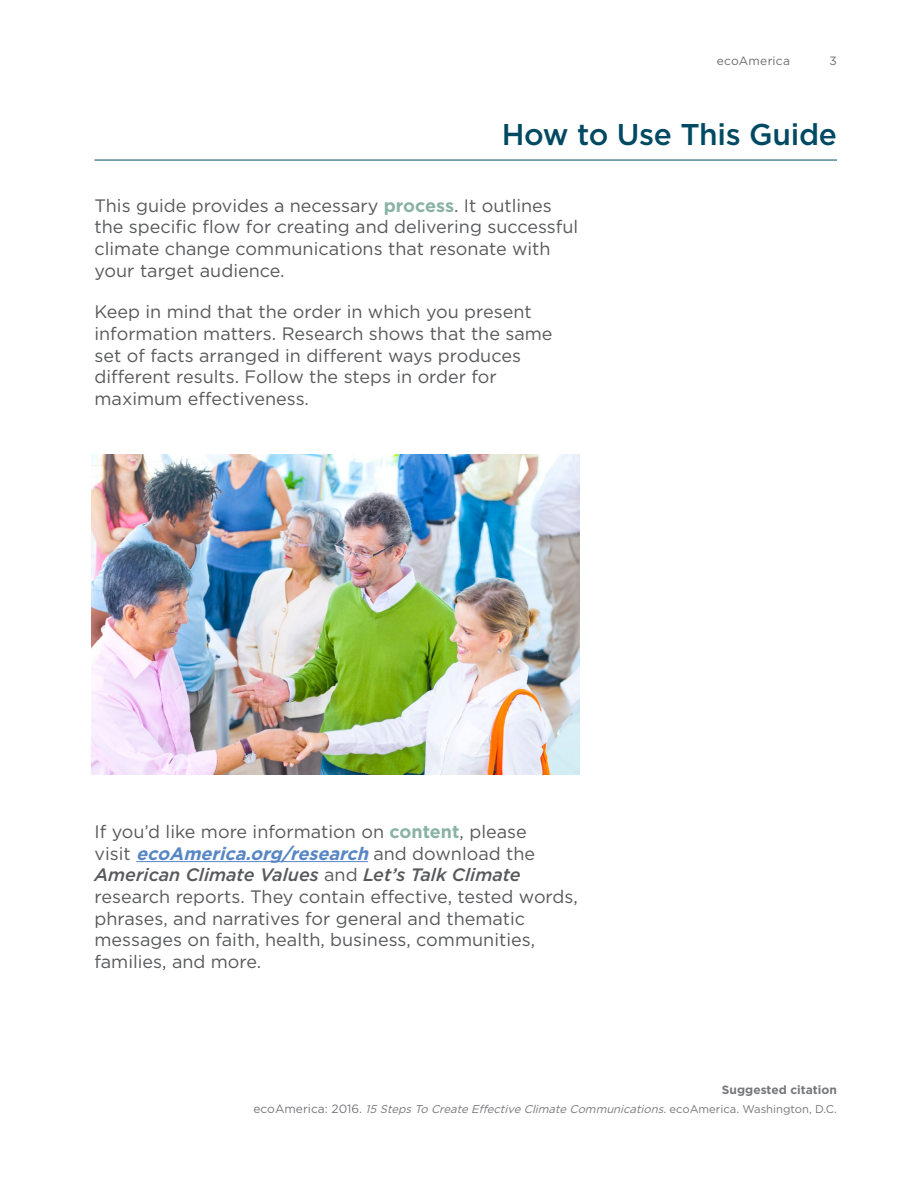
<style>
.page{position:relative;width:918px;height:1188px;background:#fff}
.page>*{position:absolute;margin:0;border:0;box-sizing:border-box;transform-origin:0 0}
.t1{font:500 30px "Gotham";letter-spacing:-.01em;color:#004963}
.t2{font:18px/21.6px "Gotham";color:#58595b}
.t3{font:700 12px "Gotham";color:#77787b}
.t4{font:12px "Gotham";letter-spacing:.02em;color:#6d6e71}
.t5{font:italic 11.25px "Gotham";color:#77787b}
.s1{font-weight:700;color:#8ab3a4}
.s2{font-weight:700;font-style:italic;color:#5886c5}
.s3{font-weight:500;font-style:italic}
.s4{font-style:normal;font-size:12px}
.s5{font-style:normal}
</style>
<div class="page">
<hr style="left:94px;top:160px;width:743px;height:1px;background:#004963">
<hr style="left:136px;top:861px;width:232px;height:1px;background:#5886c5">
<img style="left:92px;top:455px;width:487px;height:320px">
<p class="t4" style="left:717px;top:53px;width:75px">ecoAmerica</p>
<p class="t4" style="left:830px;top:53px;width:9px">3</p>
<h1 class="t1" style="left:502px;top:115px;width:337px">How to Use This Guide</h1>
<p class="t2" style="left:94px;top:194px;width:485px">This guide provides a necessary <span class="s1">process</span>. It outlines the specific flow for creating and delivering successful climate change communications that resonate with your target audience.</p>
<p class="t2" style="left:94px;top:301px;width:460px">Keep in mind that the order in which you present information matters. Research shows that the same set of facts arranged in different ways produces different results. Follow the steps in order for maximum effectiveness.</p>
<p class="t2" style="left:94px;top:821px;width:485px">If you’d like more information on <span class="s1">content</span>, please<br>v i s i t <span class="s2">ecoAmerica.org/research</span> a n d d o w n l o a d t h e <span class="s3">American Climate Values</span> and <span class="s3">Let’s Talk Climate </span>research reports. They contain effective, tested words, phrases, and narratives for general and thematic messages on faith, health, business, communities, families, and more.</p>
<p class="t3" style="left:722px;top:1082px;width:117px">Suggested citation</p>
<p class="t5" style="left:254px;top:1102px;width:585px"><span class="s4">e c o A m e r i c a : 2 0 1 6 .</span> 15 StepsTo Create Effective Climate Communications.<span class="s5">e c o A m e r i c a . Wa s h i n g t o n , D.C .</span></p>
</div>
